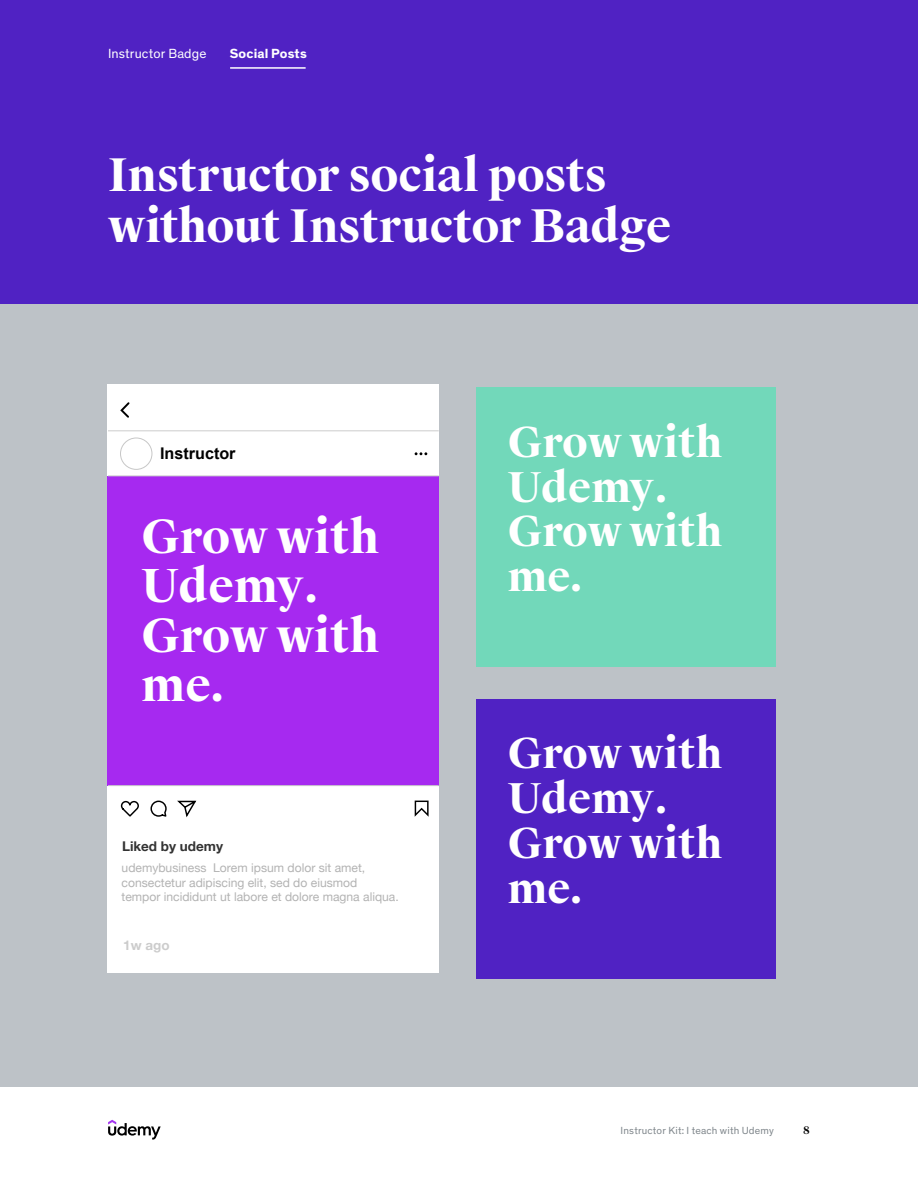
<style>
.page{position:relative;width:918px;height:1188px;background:#fff}
.page>*{position:absolute;margin:0;border:0;box-sizing:border-box;transform-origin:0 0}
.t1{font:700 45.45px/49.7px "Suisse Works";color:#fff}
.t2{font:700 45px/51px "Suisse Works";letter-spacing:-.015em;color:#fff}
.t3{font:700 41.1px/44.8px "Suisse Works";color:#fff}
.t4{font:700 16.05px "Arial";color:#000}
.t5{font:13.5px "Udemy Sans Pan";letter-spacing:.01em;color:#fff}
.t6{font:700 13.5px "Helvetica Neue";color:#333}
.t7{font:700 13.5px "Udemy Sans Pan";letter-spacing:.01em;color:#fff}
.t8{font:700 13.5px "Helvetica Neue";color:#ccc}
.t9{font:12.15px/14.5px "Helvetica Neue";color:#b3b3b3}
.t10{font:10.5px "Udemy Sans Pan";letter-spacing:.015em;color:#80878c}
.t11{font:700 10.5px "Suisse Works";color:#000}
</style>
<div class="page">
<svg style="left:108px;top:1120px;width:53px;height:20px"></svg>
<div style="left:0;top:290px;width:917px;height:796px;background:#bdc2c7"></div>
<div style="left:0;top:0;width:918px;height:303px;background:#5022c3"></div>
<hr style="left:230px;top:67px;width:76px;height:2px;background:#fff">
<div style="left:108px;top:384px;width:331px;height:589px;background:#fff"></div>
<div style="left:108px;top:476px;width:331px;height:309px;background:#a629f0"></div>
<svg style="left:415px;top:801px;width:14px;height:16px"></svg>
<svg style="left:177px;top:800px;width:20px;height:18px"></svg>
<svg style="left:120px;top:800px;width:47px;height:17px"></svg>
<svg style="left:120px;top:402px;width:10px;height:16px"></svg>
<hr style="left:109px;top:430px;width:330px;height:1px;background:#ccc">
<svg style="left:415px;top:452px;width:12px;height:3px"></svg>
<div style="left:120px;top:438px;width:32px;height:32px;border:1px solid #c7c7c7;border-radius:50%"></div>
<hr style="left:109px;top:475px;width:330px;height:1px;background:#ccc">
<hr style="left:109px;top:785px;width:330px;height:1px;background:#ccc">
<div style="left:476px;top:387px;width:299px;height:280px;background:#72d8ba"></div>
<div style="left:476px;top:699px;width:299px;height:279px;background:#5022c3"></div>
<p class="t5" style="left:108px;top:44px;width:100px">Instructor Badge</p>
<p class="t7" style="left:230px;top:44px;width:78px">Social Posts</p>
<h2 class="t2" style="left:108px;top:150px;width:565px">Instructor social posts without Instructor Badge</h2>
<h3 class="t4" style="left:160px;top:444px;width:77px">Instructor</h3>
<h1 class="t1" style="left:142px;top:513px;width:239px">Grow with<br>Udemy.<br>Grow with me.</h1>
<p class="t6" style="left:122px;top:836px;width:102px">Liked by udemy</p>
<p class="t9" style="left:122px;top:861px;width:279px">udemybusiness Lorem ipsum dolor sit amet, consectetur adipiscing elit, sed do eiusmod tempor incididunt ut labore et dolore magna aliqua.</p>
<p class="t8" style="left:123px;top:934px;width:48px">1w ago</p>
<h3 class="t3" style="left:508px;top:421px;width:216px">Grow with<br>Udemy.<br>Grow with me.</h3>
<h3 class="t3" style="left:508px;top:732px;width:216px">Grow with<br>Udemy.<br>Grow with me.</h3>
<p class="t10" style="left:621px;top:1123px;width:155px">Instructor Kit: I teach with Udemy</p>
<p class="t11" style="left:803px;top:1124px;width:8px">8</p>
</div>
